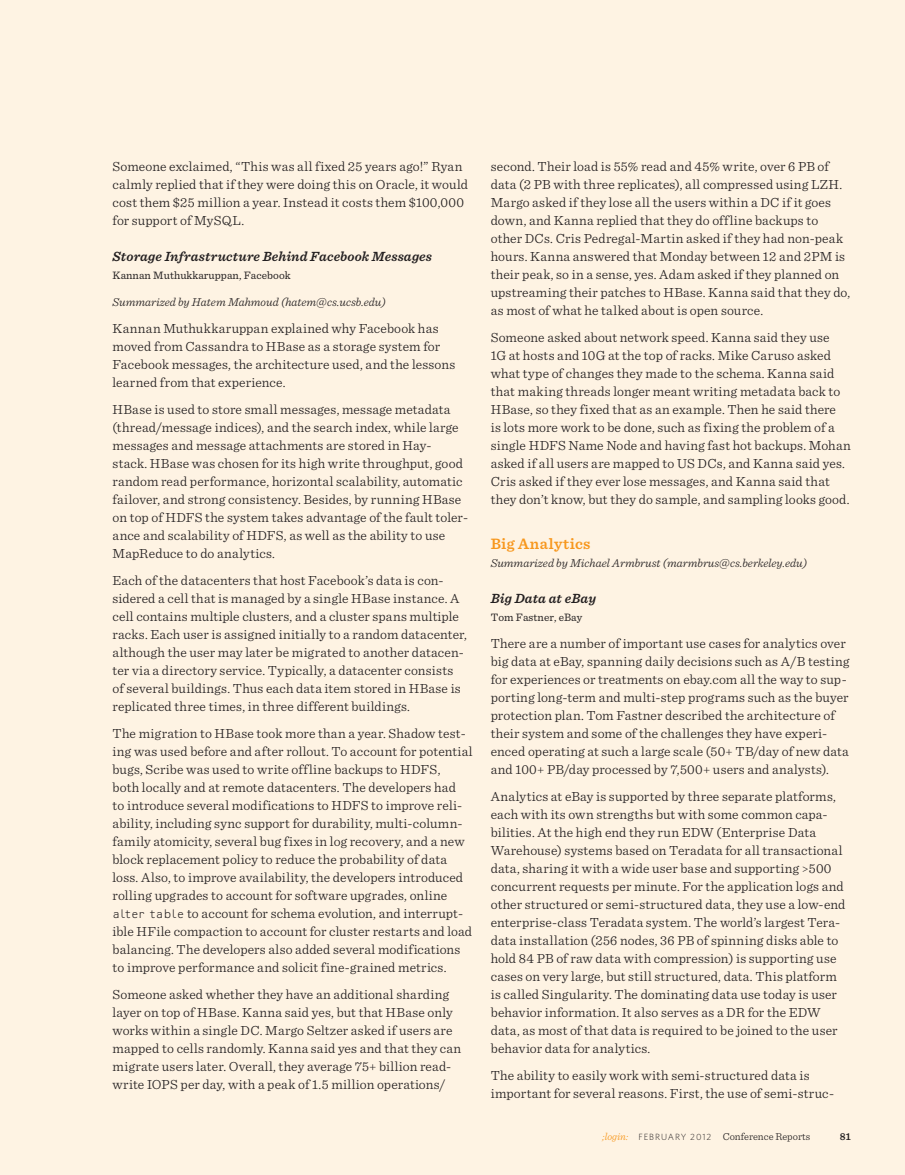
<style>
.page{position:relative;width:905px;height:1175px;background:#fff}
.page>*{position:absolute;margin:0;border:0;box-sizing:border-box;transform-origin:0 0}
.CONF_PROGRAM{font:600 15.75px "Sentinel";letter-spacing:.025em;color:#f7971d}
.BODY{font:300 13.8px/18px "Sentinel";letter-spacing:.01em;color:#231f20}
.CONF_PANEL_SUBJECT{font:italic 600 13.8px "Sentinel";letter-spacing:.01em;color:#231f20}
.CONF_SUMMARIZER{font:italic 300 12px "Sentinel";color:#231f20}
.CONF_PARTICIPANT{font:11.25px "Sentinel";letter-spacing:.005em;color:#231f20}
.t1{font:300 10.5px "Sentinel";color:#231f20}
.t2{font:600 10.5px "Sentinel";color:#231f20}
.s1{font-family:"OCRF";font-size:12px}
.s2{font-style:italic;color:#f7971d}
.s3{font-family:"Whitney";font-size:9px}
</style>
<div class="page">
<div style="left:0;top:0;width:904px;height:1174px;background:#fef3e3"></div>
<p class="BODY" style="left:112px;top:157px;width:357px">Someone exclaimed, “This was all fixed 25 years ago!” Ryan calmly replied that if they were doing this on Oracle, it would cost them $25 million a year. Instead it costs them $100,000 for support of MySQL.</p>
<p class="CONF_PANEL_SUBJECT" style="left:112px;top:248px;width:321px">Storage Infrastructure Behind Facebook Messages</p>
<p class="CONF_PARTICIPANT" style="left:112px;top:268px;width:180px">Kannan Muthukkaruppan, Facebook</p>
<p class="CONF_SUMMARIZER" style="left:112px;top:294px;width:275px">Summarized by Hatem Mahmoud (hatem@cs.ucsb.edu)</p>
<p class="BODY" style="left:112px;top:319px;width:344px">Kannan Muthukkaruppan explained why Facebook has moved from Cassandra to HBase as a storage system for Facebook messages, the architecture used, and the lessons learned from that experience.</p>
<p class="BODY" style="left:112px;top:400px;width:357px">HBase is used to store small messages, message metadata (thread/message indices), and the search index, while large messages and message attachments are stored in Hay&shy;stack. HBase was chosen for its high write throughput, good random read performance, horizontal scalability, automatic failover, and strong consistency. Besides, by running HBase on top of HDFS the system takes advantage of the fault toler&shy;ance and scalability of HDFS, as well as the ability to use MapReduce to do analytics.</p>
<p class="BODY" style="left:112px;top:571px;width:356px">Each of the datacenters that host Facebook’s data is con&shy;sidered a cell that is managed by a single HBase instance. A cell contains multiple clusters, and a cluster spans multiple racks. Each user is assigned initially to a random datacenter, although the user may later be migrated to another datacen&shy;ter via a directory service. Typically, a datacenter consists of several buildings. Thus each data item stored in HBase is replicated three times, in three different buildings.</p>
<p class="BODY" style="left:112px;top:724px;width:361px">The migration to HBase took more than a year. Shadow test&shy;ing was used before and after rollout. To account for potential bugs, Scribe was used to write offline backups to HDFS,<br>both locally and at remote datacenters. The developers had<br>to introduce several modifications to HDFS to improve reli&shy;ability, including sync support for durability, multi-column&shy;family atomicity, several bug fixes in log recovery, and a new block replacement policy to reduce the probability of data loss. Also, to improve availability, the developers introduced rolling upgrades to account for software upgrades, online <span class="s1">alter table</span> to account for schema evolution, and interrupt&shy;ible HFile compaction to account for cluster restarts and load balancing. The developers also added several modifications to improve performance and solicit fine-grained metrics.</p>
<p class="BODY" style="left:112px;top:985px;width:350px">Someone asked whether they have an additional sharding layer on top of HBase. Kanna said yes, but that HBase only works within a single DC. Margo Seltzer asked if users are mapped to cells randomly. Kanna said yes and that they can migrate users later. Overall, they average 75+ billion read&shy;write IOPS per day, with a peak of 1.5 million operations/</p>
<p class="BODY" style="left:490px;top:157px;width:361px">second. Their load is 55% read and 45% write, over 6 PB of data (2 PB with three replicates), all compressed using LZH.<br>Margo asked if they lose all the users within a DC if it goes down, and Kanna replied that they do offline backups to other DCs. Cris Pedregal-Martin asked if they had non-peak hours. Kanna answered that Monday between 12 and 2PM is their peak, so in a sense, yes. Adam asked if they planned on upstreaming their patches to HBase. Kanna said that they do, as most of what he talked about is open source.</p>
<p class="BODY" style="left:490px;top:328px;width:361px">Someone asked about network speed. Kanna said they use<br>1G at hosts and 10G at the top of racks. Mike Caruso asked what type of changes they made to the schema. Kanna said that making threads longer meant writing metadata back to HBase, so they fixed that as an example. Then he said there<br>is lots more work to be done, such as fixing the problem of a single HDFS Name Node and having fast hot backups. Mohan asked if all users are mapped to US DCs, and Kanna said yes.<br>Cris asked if they ever lose messages, and Kanna said that they don’t know, but they do sample, and sampling looks good.</p>
<p class="CONF_PROGRAM" style="left:490px;top:534px;width:101px">Big Analytics</p>
<p class="CONF_SUMMARIZER" style="left:490px;top:555px;width:318px">Summarized by Michael Armbrust (marmbrus@cs.berkeley.edu)</p>
<p class="CONF_PANEL_SUBJECT" style="left:490px;top:590px;width:107px">Big Data at eBay</p>
<p class="CONF_PARTICIPANT" style="left:490px;top:610px;width:93px">Tom Fastner, eBay</p>
<p class="BODY" style="left:490px;top:634px;width:360px">There are a number of important use cases for analytics over big data at eBay, spanning daily decisions such as A/B testing for experiences or treatments on ebay.com all the way to sup&shy;porting long-term and multi-step programs such as the buyer protection plan. Tom Fastner described the architecture of their system and some of the challenges they have experi&shy;enced operating at such a large scale (50+ TB/day of new data and 100+ PB/day processed by 7,500+ users and analysts).</p>
<p class="BODY" style="left:490px;top:787px;width:356px">Analytics at eBay is supported by three separate platforms, each with its own strengths but with some common capa&shy;bilities. At the high end they run EDW (Enterprise Data Warehouse) systems based on Teradata for all transactional data, sharing it with a wide user base and supporting &gt;500 concurrent requests per minute. For the application logs and other structured or semi-structured data, they use a low-end enterprise-class Teradata system. The world’s largest Tera&shy;data installation (256 nodes, 36 PB of spinning disks able to hold 84 PB of raw data with compression) is supporting use cases on very large, but still structured, data. This platform is called Singularity. The dominating data use today is user behavior information. It also serves as a DR for the EDW data, as most of that data is required to be joined to the user behavior data for analytics.</p>
<p class="BODY" style="left:490px;top:1066px;width:345px">The ability to easily work with semi-structured data is important for several reasons. First, the use of semi-struc-</p>
<p class="t1" style="left:602px;top:1130px;width:209px"><span class="s2">;login:</span> <span class="s3">FEBRUARY 2012</span> Conference Reports</p>
<p class="t2" style="left:839px;top:1130px;width:13px">81</p>
</div>
